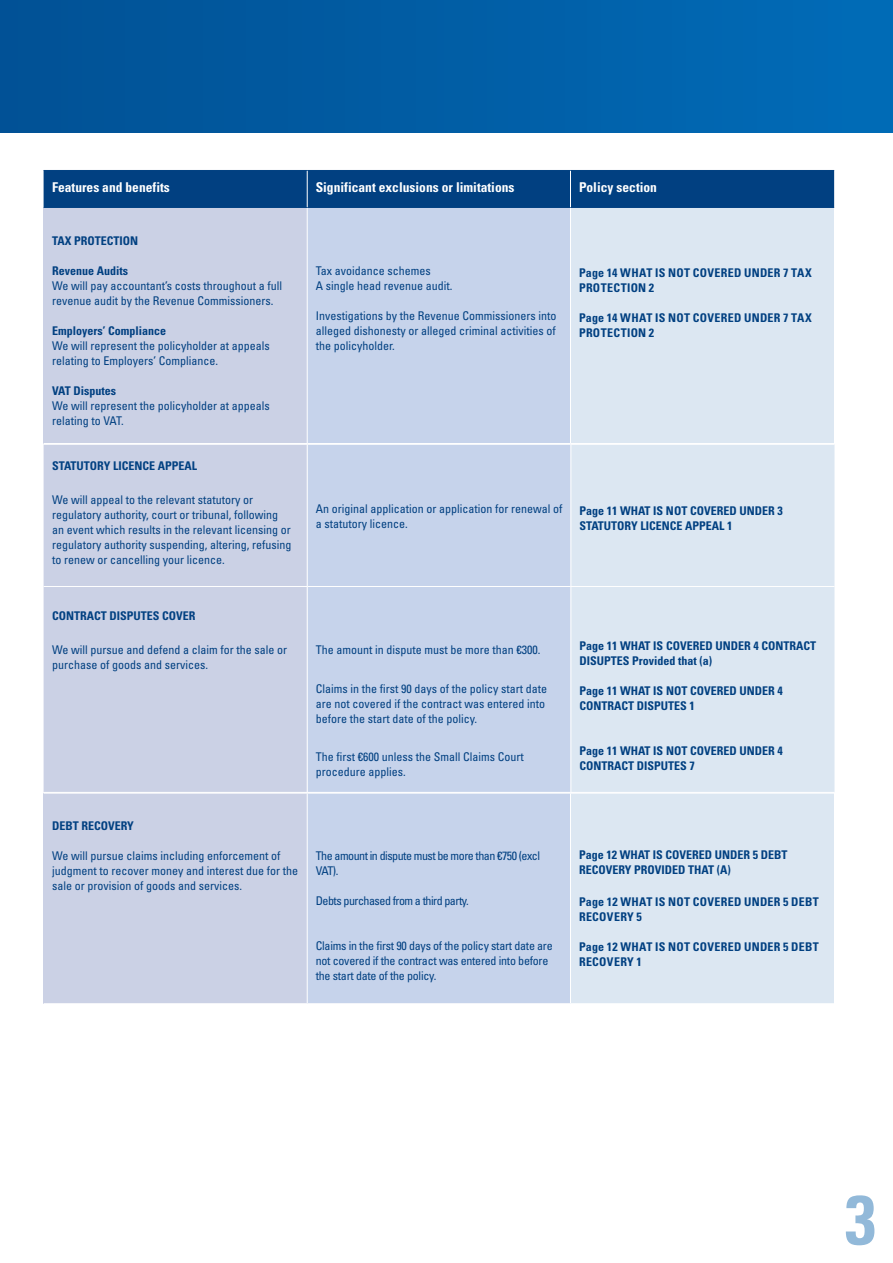
<style>
.page{position:relative;width:893px;height:1263px;background:#fff}
.page>*{position:absolute;margin:0;border:0;box-sizing:border-box;transform-origin:0 0}
.PAGE_NO__LIGHT_BL{font:700 condensed 69.75px "Univers";color:#92b9d9}
.A4KF_TABLE_HEADER_9{font:700 condensed 13.5px "Univers";color:#fff}
.Table_body{font:condensed 12px/15px "Univers";color:#014081}
.A4KF_TABLE_BODY_8_10{font:condensed 12px/15px "Univers";color:#014081;text-align:justify}
.A4KF_TABLE_POLICY_SE{font:700 condensed 12px/15px "Univers";color:#014081}
.Table_body-2{font:700 condensed 12px/15px "Univers";letter-spacing:.02em;color:#014081}
.Table_body-3{font:condensed 12px/15px "Univers";letter-spacing:-.02em;color:#014081}
.Table_body-4{font:700 condensed 12px/15px "Univers";color:#014081}
.Table_body-5{font:condensed 12px/15px "Univers";letter-spacing:-.04em;color:#014081}
.Policy_Section_style{font:700 condensed 12px/15px "Univers";color:#014081}
</style>
<div class="page">
<div style="left:0;top:0;width:893px;height:133px;background:linear-gradient(to right,#015094,#016bb7)"></div>
<div style="left:44px;top:171px;width:790px;height:36px;background:#014081"></div>
<div style="left:44px;top:207px;width:263px;height:236px;background:#cbd1e5"></div>
<div style="left:307px;top:207px;width:263px;height:236px;background:#c6d3eb"></div>
<div style="left:570px;top:207px;width:264px;height:236px;background:#dce7f2"></div>
<hr style="left:307px;top:208px;width:1px;height:235px;background:#fff">
<hr style="left:570px;top:208px;width:1px;height:235px;background:#fff">
<hr style="left:44px;top:170px;width:263px;height:1px;background:#014081">
<hr style="left:307px;top:170px;width:263px;height:1px;background:#014081">
<hr style="left:570px;top:170px;width:264px;height:1px;background:#014081">
<hr style="left:44px;top:207px;width:263px;height:1px;background:#014081">
<hr style="left:307px;top:207px;width:263px;height:1px;background:#014081">
<hr style="left:570px;top:207px;width:264px;height:1px;background:#014081">
<hr style="left:307px;top:171px;width:1px;height:36px;background:#fff">
<hr style="left:570px;top:171px;width:1px;height:36px;background:#fff">
<div style="left:44px;top:445px;width:263px;height:347px;background:#cbd1e5"></div>
<div style="left:308px;top:445px;width:262px;height:347px;background:#c6d3eb"></div>
<div style="left:571px;top:445px;width:263px;height:347px;background:#dce7f2"></div>
<hr style="left:44px;top:586px;width:263px;height:1px;background:#fff">
<hr style="left:307px;top:586px;width:264px;height:1px;background:#fff">
<hr style="left:571px;top:586px;width:263px;height:1px;background:#fff">
<div style="left:44px;top:793px;width:263px;height:211px;background:#cbd1e5"></div>
<div style="left:307px;top:793px;width:263px;height:211px;background:#c6d3eb"></div>
<div style="left:570px;top:793px;width:264px;height:211px;background:#dce7f2"></div>
<hr style="left:44px;top:793px;width:263px;height:1px;background:#fff">
<hr style="left:44px;top:1003px;width:263px;height:1px;background:#fff">
<hr style="left:570px;top:793px;width:264px;height:1px;background:#fff">
<hr style="left:570px;top:1003px;width:264px;height:1px;background:#fff">
<hr style="left:307px;top:793px;width:263px;height:1px;background:#fff">
<hr style="left:307px;top:793px;width:1px;height:210px;background:#fff">
<hr style="left:570px;top:793px;width:1px;height:210px;background:#fff">
<hr style="left:307px;top:1003px;width:263px;height:1px;background:#fff">
<p class="A4KF_TABLE_HEADER_9" style="left:52px;top:179px;width:119px">Features and benefits</p>
<p class="A4KF_TABLE_HEADER_9" style="left:316px;top:179px;width:200px">Significant exclusions or limitations</p>
<p class="A4KF_TABLE_HEADER_9" style="left:579px;top:179px;width:80px">Policy section</p>
<p class="A4KF_TABLE_POLICY_SE" style="left:52px;top:233px;width:87px">TAX PROTECTION</p>
<p class="Table_body-4" style="left:52px;top:263px;width:77px">Revenue Audits</p>
<p class="Table_body" style="left:52px;top:278px;width:232px">We will pay accountant’s costs throughout a full revenue audit by the Revenue Commissioners.</p>
<p class="Table_body-4" style="left:52px;top:323px;width:115px">Employers’ Compliance</p>
<p class="Table_body" style="left:52px;top:338px;width:219px">We will represent the policyholder at appeals relating to Employers’ Compliance.</p>
<p class="Table_body-4" style="left:52px;top:383px;width:66px">VAT Disputes</p>
<p class="Table_body" style="left:52px;top:398px;width:219px">We will represent the policyholder at appeals relating to VAT.</p>
<p class="A4KF_TABLE_BODY_8_10" style="left:316px;top:263px;width:117px">Tax avoidance schemes</p>
<p class="A4KF_TABLE_BODY_8_10" style="left:316px;top:278px;width:138px">A single head revenue audit.</p>
<p class="A4KF_TABLE_BODY_8_10" style="left:316px;top:308px;width:242px">Investigations by the Revenue Commissioners into alleged dishonesty or alleged criminal activities of the policyholder.</p>
<p class="Table_body-2" style="left:579px;top:265px;width:234px">Page 14 WHAT IS NOT COVERED UNDER 7 TAX<br>PROTECTION 2</p>
<p class="Table_body-2" style="left:579px;top:310px;width:234px">Page 14 WHAT IS NOT COVERED UNDER 7 TAX<br>PROTECTION 2</p>
<p class="A4KF_TABLE_POLICY_SE" style="left:52px;top:458px;width:147px">STATUTORY LICENCE APPEAL</p>
<p class="Table_body" style="left:52px;top:492px;width:241px">We will appeal to the relevant statutory or regulatory authority, court or tribunal, following an event which results in the relevant licensing or regulatory authority suspending, altering, refusing to renew or cancelling your licence.</p>
<p class="Table_body" style="left:316px;top:501px;width:248px">An original application or application for renewal of a statutory licence.</p>
<p class="Policy_Section_style" style="left:579px;top:503px;width:205px">Page 11 WHAT IS NOT COVERED UNDER 3<br>STATUTORY LICENCE APPEAL 1</p>
<p class="A4KF_TABLE_POLICY_SE" style="left:52px;top:608px;width:145px">CONTRACT DISPUTES COVER</p>
<p class="Table_body" style="left:52px;top:642px;width:236px">We will pursue and defend a claim for the sale or purchase of goods and services.</p>
<p class="Table_body" style="left:316px;top:642px;width:226px">The amount in dispute must be more than €300.</p>
<p class="Table_body" style="left:316px;top:681px;width:233px">Claims in the first 90 days of the policy start date are not covered if the contract was entered into before the start date of the policy.</p>
<p class="Table_body" style="left:316px;top:749px;width:209px">The first €600 unless the Small Claims Court procedure applies.</p>
<p class="A4KF_TABLE_POLICY_SE" style="left:52px;top:818px;width:83px">DEBT RECOVERY</p>
<p class="A4KF_TABLE_BODY_8_10" style="left:52px;top:848px;width:247px;text-align:left">We will pursue claims including enforcement of judgment to recover money and interest due for the sale or provision of goods and services.</p>
<p class="Table_body-5" style="left:316px;top:848px;width:226px">The amount in dispute must be more than €750 (excl<br>VAT).</p>
<p class="Table_body-5" style="left:316px;top:893px;width:155px">Debts purchased from a third party.</p>
<p class="Table_body-3" style="left:316px;top:938px;width:238px">Claims in the first 90 days of the policy start date are not covered if the contract was entered into before the start date of the policy.</p>
<p class="A4KF_TABLE_POLICY_SE" style="left:579px;top:638px;width:238px">Page 11 WHAT IS COVERED UNDER 4 CONTRACT<br>DISUPTES Provided that (a)</p>
<p class="A4KF_TABLE_POLICY_SE" style="left:579px;top:683px;width:205px">Page 11 WHAT IS NOT COVERED UNDER 4<br>CONTRACT DISPUTES 1</p>
<p class="A4KF_TABLE_POLICY_SE" style="left:579px;top:743px;width:205px">Page 11 WHAT IS NOT COVERED UNDER 4<br>CONTRACT DISPUTES 7</p>
<p class="Table_body-4" style="left:579px;top:847px;width:210px">Page 12 WHAT IS COVERED UNDER 5 DEBT<br>RECOVERY PROVIDED THAT (A)</p>
<p class="Table_body-2" style="left:579px;top:894px;width:241px">Page 12 WHAT IS NOT COVERED UNDER 5 DEBT<br>RECOVERY 5</p>
<p class="Table_body-2" style="left:579px;top:939px;width:241px">Page 12 WHAT IS NOT COVERED UNDER 5 DEBT<br>RECOVERY 1</p>
<p class="PAGE_NO__LIGHT_BL" style="left:845px;top:1177px;width:32px">3</p>
</div>
